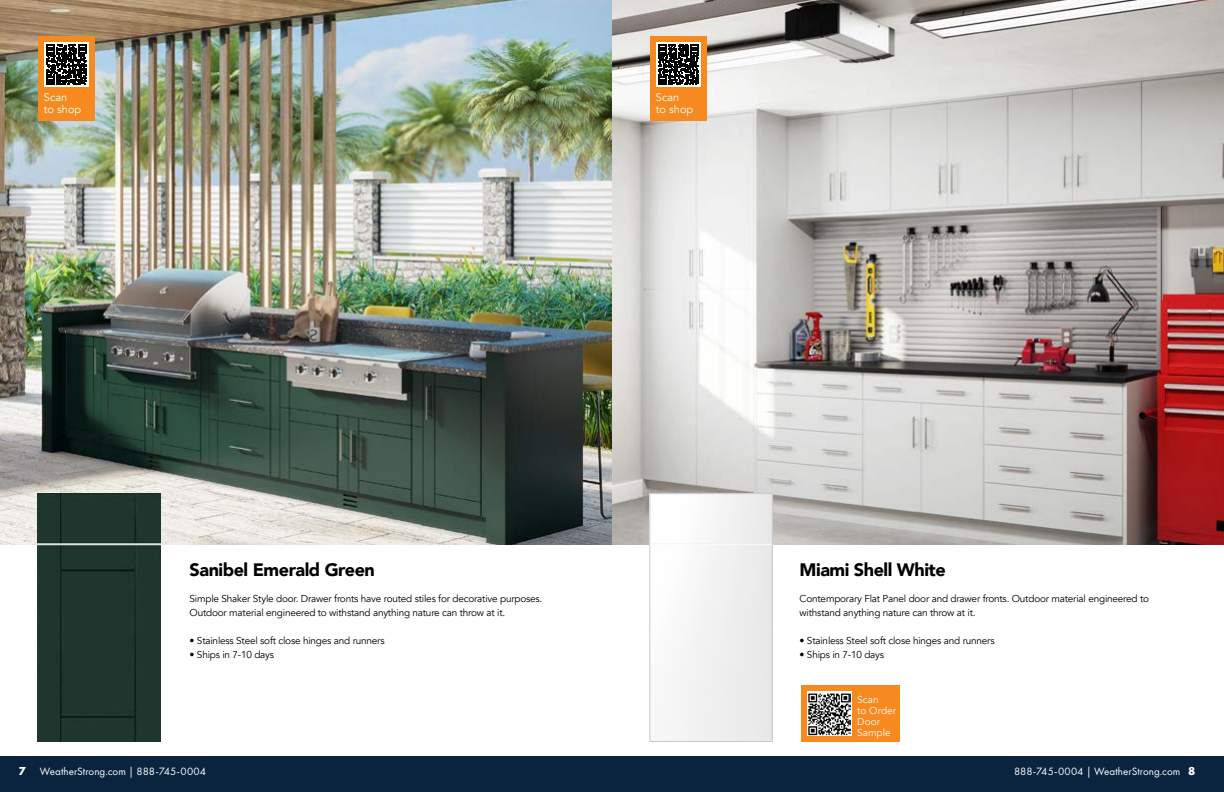
<style>
.page{position:relative;width:1224px;height:792px;background:#fff}
.page>*{position:absolute;margin:0;border:0;box-sizing:border-box;transform-origin:0 0}
.t1{font:900 18px "Avenir";letter-spacing:-.025em;color:#000}
.t2{font:700 12px "Futura PT";color:#fff}
.t3{font:11px "Futura PT";letter-spacing:.005em;color:#fff}
.t4{font:11px/12px "Avenir";letter-spacing:.005em;color:#fff}
.t5{font:10px/14px "Avenir";letter-spacing:-.02em;color:#000}
.t6{font:10px/11px "Avenir";letter-spacing:.005em;color:#fff}
.s1{font-weight:700;font-size:12px}
</style>
<div class="page">
<img style="left:0;top:0;width:1224px;height:544px">
<div style="left:38px;top:494px;width:122px;height:248px;background:#1f362e"></div>
<svg style="left:26px;top:43px;width:5px;height:5px"></svg>
<div style="left:0;top:756px;width:631px;height:36px;background:#0a233e"></div>
<svg style="left:1215px;top:43px;width:5px;height:5px"></svg>
<img style="left:652px;top:495px;width:118px;height:245px">
<div style="left:650px;top:493px;width:122px;height:249px;border:1px solid #c7c8ca"></div>
<div style="left:802px;top:686px;width:98px;height:56px;background:#f6891f"></div>
<div style="left:807px;top:691px;width:45px;height:45px;background:#fff"></div>
<img style="left:808px;top:693px;width:43px;height:42px">
<div style="left:650px;top:36px;width:57px;height:84px;background:#f6891f"></div>
<div style="left:656px;top:42px;width:45px;height:45px;background:#fff"></div>
<svg style="left:658px;top:44px;width:41px;height:1px"></svg>
<svg style="left:658px;top:45px;width:41px;height:40px"></svg>
<div style="left:595px;top:756px;width:629px;height:36px;background:#0a233e"></div>
<div style="left:38px;top:36px;width:57px;height:84px;background:#f6891f"></div>
<div style="left:44px;top:42px;width:45px;height:45px;background:#fff"></div>
<svg style="left:46px;top:44px;width:41px;height:1px"></svg>
<svg style="left:46px;top:45px;width:41px;height:40px"></svg>
<p class="t4" style="left:44px;top:91px;width:39px">Scan<br>to shop</p>
<p class="t4" style="left:656px;top:91px;width:39px">Scan<br>to shop</p>
<h1 class="t1" style="left:190px;top:554px;width:187px">Sanibel Emerald Green</h1>
<p class="t5" style="left:190px;top:592px;width:354px">Simple Shaker Style door. Drawer fronts have routed stiles for decorative purposes.<br>Outdoor material engineered to withstand anything nature can throw at it.</p>
<p class="t5" style="left:190px;top:634px;width:197px">• Stainless Steel soft close hinges and runners</p>
<p class="t5" style="left:190px;top:648px;width:86px">• Ships in 7-10 days</p>
<h1 class="t1" style="left:800px;top:554px;width:148px">Miami Shell White</h1>
<p class="t5" style="left:800px;top:592px;width:351px">Contemporary Flat Panel door and drawer fronts. Outdoor material engineered to withstand anything nature can throw at it.</p>
<p class="t5" style="left:800px;top:634px;width:197px">• Stainless Steel soft close hinges and runners</p>
<p class="t5" style="left:800px;top:648px;width:86px">• Ships in 7-10 days</p>
<p class="t6" style="left:857px;top:694px;width:41px">Scan<br>to Order<br>Door<br>Sample</p>
<p class="t3" style="left:19px;top:765px;width:189px"><span class="s1">7</span> WeatherStrong.com | 888-745-0004</p>
<p class="t3" style="left:1014px;top:765px;width:183px">888-745-0004 | WeatherStrong.com <span class="s1">8</span></p>
<p class="t3" style="left:1018px;top:765px;width:144px">866-308-7139 | luxxecabinetry</p>
<p class="t2" style="left:1188px;top:763px;width:15px">25</p>
</div>
